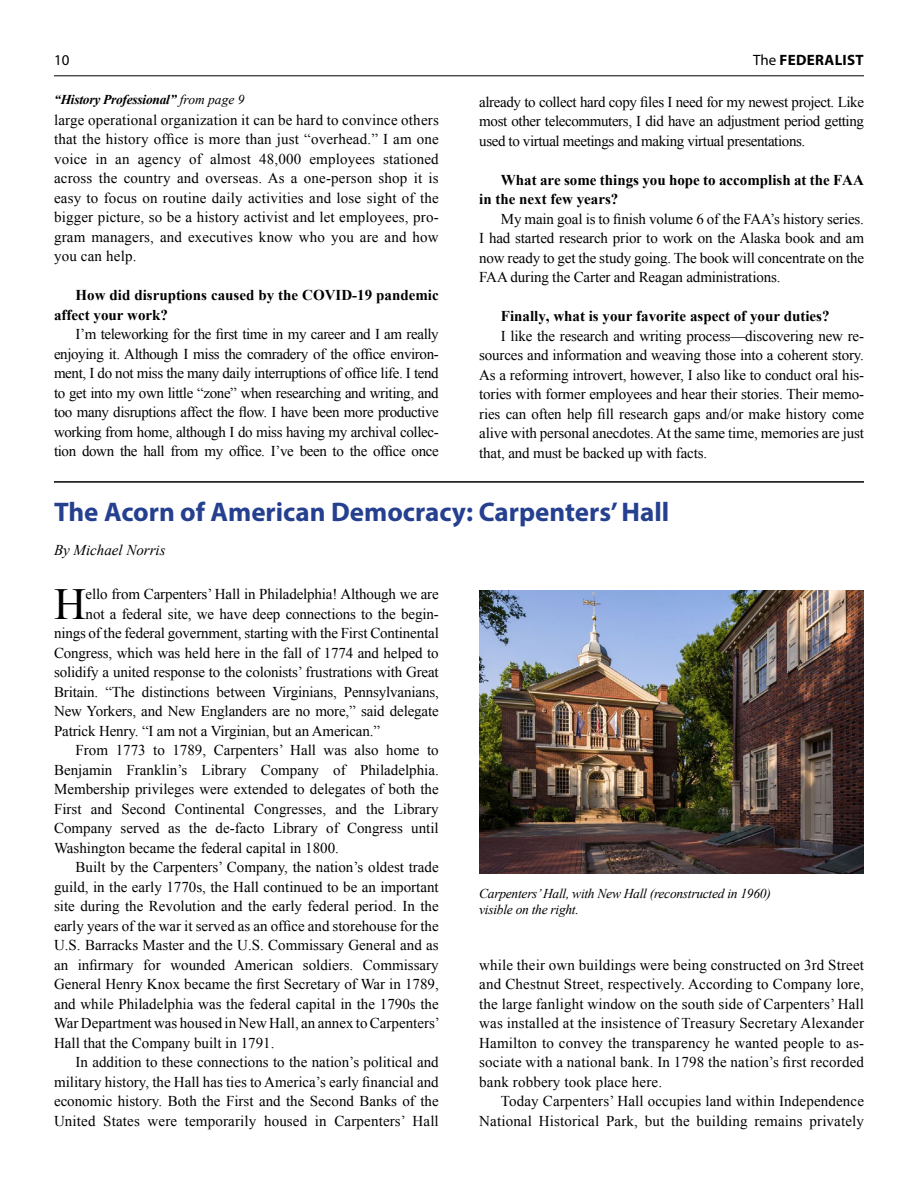
<style>
.page{position:relative;width:918px;height:1188px;background:#fff}
.page>*{position:absolute;margin:0;border:0;box-sizing:border-box;transform-origin:0 0}
.t1{font:44.4px "Times New Roman";color:#000}
.t2{font:700 27px "Myriad Pro";color:#25408f}
.t3{font:15px/19.5px "Times New Roman";color:#000;text-align:justify}
.t4{font:700 15px/19.5px "Times New Roman";color:#000}
.t5{font:italic 15px "Times New Roman";color:#000}
.t6{font:700 15px "Myriad Pro";letter-spacing:.02em;color:#000}
.t7{font:15px "Myriad Pro";color:#000}
.t8{font:italic 13.5px/16.2px "Times New Roman";letter-spacing:-.02em;color:#000}
.t9{font:italic 700 13.5px "Times New Roman";letter-spacing:-.02em;color:#000}
.s1{font-weight:400}
</style>
<div class="page">
<hr style="left:54px;top:75px;width:810px;height:1px;background:#000">
<img style="left:479px;top:590px;width:385px;height:283px">
<hr style="left:54px;top:481px;width:810px;height:2px;background:#000">
<p class="t7" style="left:54px;top:51px;width:17px">10</p>
<p class="t6" style="left:753px;top:50px;width:112px"><span class="s1">The</span> FEDERALIST</p>
<p class="t9" style="left:54px;top:90px;width:192px">“History Professional” <span class="s1">from page 9</span></p>
<p class="t3" style="left:54px;top:110px;width:386px">large operational organization it can be hard to convince others that the history office is more than just “overhead.” I am one voice in an agency of almost 48,000 employees stationed across the country and overseas. As a one-person shop it is easy to focus on routine daily activities and lose sight of the bigger picture, so be a history activist and let employees, pro&shy;gram managers, and executives know who you are and how you can help.</p>
<p class="t4" style="left:54px;top:285px;width:386px;text-indent:22px">How did disruptions caused by the COVID-19 pandemic affect your work?</p>
<p class="t3" style="left:54px;top:324px;width:386px;text-indent:22px">I’m teleworking for the first time in my career and I am really enjoying it. Although I miss the comradery of the office environ&shy;ment, I do not miss the many daily interruptions of office life. I tend to get into my own little “zone” when researching and writing, and too many disruptions affect the flow. I have been more productive working from home, although I do miss having my archival collec&shy;tion down the hall from my office. I’ve been to the office once</p>
<p class="t3" style="left:479px;top:92px;width:386px">already to collect hard copy files I need for my newest project. Like most other telecommuters, I did have an adjustment period getting used to virtual meetings and making virtual presentations.</p>
<p class="t4" style="left:479px;top:170px;width:386px;text-indent:22px">What are some things you hope to accomplish at the FAA in the next few years?</p>
<p class="t3" style="left:479px;top:209px;width:386px;text-indent:22px">My main goal is to finish volume 6 of the FAA’s history series.<br>I had started research prior to work on the Alaska book and am now ready to get the study going. The book will concentrate on the FAA during the Carter and Reagan administrations.</p>
<p class="t4" style="left:501px;top:306px;width:330px">Finally, what is your favorite aspect of your duties?</p>
<p class="t3" style="left:479px;top:326px;width:386px;text-indent:22px">I like the research and writing process—discovering new re&shy;sources and information and weaving those into a coherent story.<br>As a reforming introvert, however, I also like to conduct oral his&shy;tories with former employees and hear their stories. Their memo&shy;ries can often help fill research gaps and/or make history come alive with personal anecdotes. At the same time, memories are just that, and must be backed up with facts.</p>
<h2 class="t2" style="left:54px;top:495px;width:617px">The Acorn of American Democracy: Carpenters’ Hall</h2>
<p class="t5" style="left:54px;top:540px;width:113px">By Michael Norris</p>
<h1 class="t1" style="left:54px;top:574px;width:34px">H</h1>
<p class="t3" style="left:86px;top:584px;width:355px">ello from Carpenters’ Hall in Philadelphia! Although we are</p>
<p class="t3" style="left:86px;top:604px;width:355px">not a federal site, we have deep connections to the begin-</p>
<p class="t3" style="left:54px;top:623px;width:386px">nings of the federal government, starting with the First Continental</p>
<p class="t3" style="left:54px;top:643px;width:386px">Congress, which was held here in the fall of 1774 and helped to</p>
<p class="t3" style="left:54px;top:662px;width:386px">solidify a united response to the colonists’ frustrations with Great</p>
<p class="t3" style="left:54px;top:682px;width:386px">Britain. “The distinctions between Virginians, Pennsylvanians,</p>
<p class="t3" style="left:54px;top:701px;width:386px">New Yorkers, and New Englanders are no more,” said delegate</p>
<p class="t3" style="left:54px;top:721px;width:328px">Patrick Henry. “I am not a Virginian, but an American.”</p>
<p class="t3" style="left:76px;top:740px;width:365px">From 1773 to 1789, Carpenters’ Hall was also home to</p>
<p class="t3" style="left:54px;top:760px;width:386px">Benjamin Franklin’s Library Company of Philadelphia.</p>
<p class="t3" style="left:54px;top:779px;width:386px">Membership privileges were extended to delegates of both the</p>
<p class="t3" style="left:54px;top:799px;width:386px">First and Second Continental Congresses, and the Library</p>
<p class="t3" style="left:54px;top:818px;width:386px">Company served as the de-facto Library of Congress until</p>
<p class="t3" style="left:54px;top:838px;width:286px">Washington became the federal capital in 1800.</p>
<p class="t3" style="left:76px;top:857px;width:365px">Built by the Carpenters’ Company, the nation’s oldest trade</p>
<p class="t3" style="left:54px;top:877px;width:386px">guild, in the early 1770s, the Hall continued to be an important</p>
<p class="t3" style="left:54px;top:896px;width:386px">site during the Revolution and the early federal period. In the</p>
<p class="t3" style="left:54px;top:916px;width:386px">early years of the war it served as an office and storehouse for the</p>
<p class="t3" style="left:54px;top:935px;width:386px">U.S. Barracks Master and the U.S. Commissary General and as</p>
<p class="t3" style="left:54px;top:955px;width:386px">an infirmary for wounded American soldiers. Commissary</p>
<p class="t3" style="left:54px;top:974px;width:386px">General Henry Knox became the first Secretary of War in 1789,</p>
<p class="t3" style="left:54px;top:994px;width:386px">and while Philadelphia was the federal capital in the 1790s the</p>
<p class="t3" style="left:54px;top:1013px;width:387px">War Department was housed in New Hall, an annex to Carpenters’</p>
<p class="t3" style="left:54px;top:1033px;width:222px">Hall that the Company built in 1791.</p>
<p class="t3" style="left:76px;top:1052px;width:365px">In addition to these connections to the nation’s political and</p>
<p class="t3" style="left:54px;top:1072px;width:386px">military history, the Hall has ties to America’s early financial and</p>
<p class="t3" style="left:54px;top:1091px;width:386px">economic history. Both the First and the Second Banks of the</p>
<p class="t3" style="left:54px;top:1111px;width:386px">United States were temporarily housed in Carpenters’ Hall</p>
<p class="t8" style="left:479px;top:885px;width:293px">Carpenters’ Hall, with New Hall (reconstructed in 1960) visible on the right.</p>
<p class="t3" style="left:479px;top:955px;width:386px">while their own buildings were being constructed on 3rd Street and Chestnut Street, respectively. According to Company lore, the large fanlight window on the south side of Carpenters’ Hall was installed at the insistence of Treasury Secretary Alexander Hamilton to convey the transparency he wanted people to as&shy;sociate with a national bank. In 1798 the nation’s first recorded bank robbery took place here.</p>
<p class="t3" style="left:479px;top:1091px;width:386px;text-align:right">Today Carpenters’ Hall occupies land within Independence<br>National Historical Park, but the building remains privately</p>
</div>
